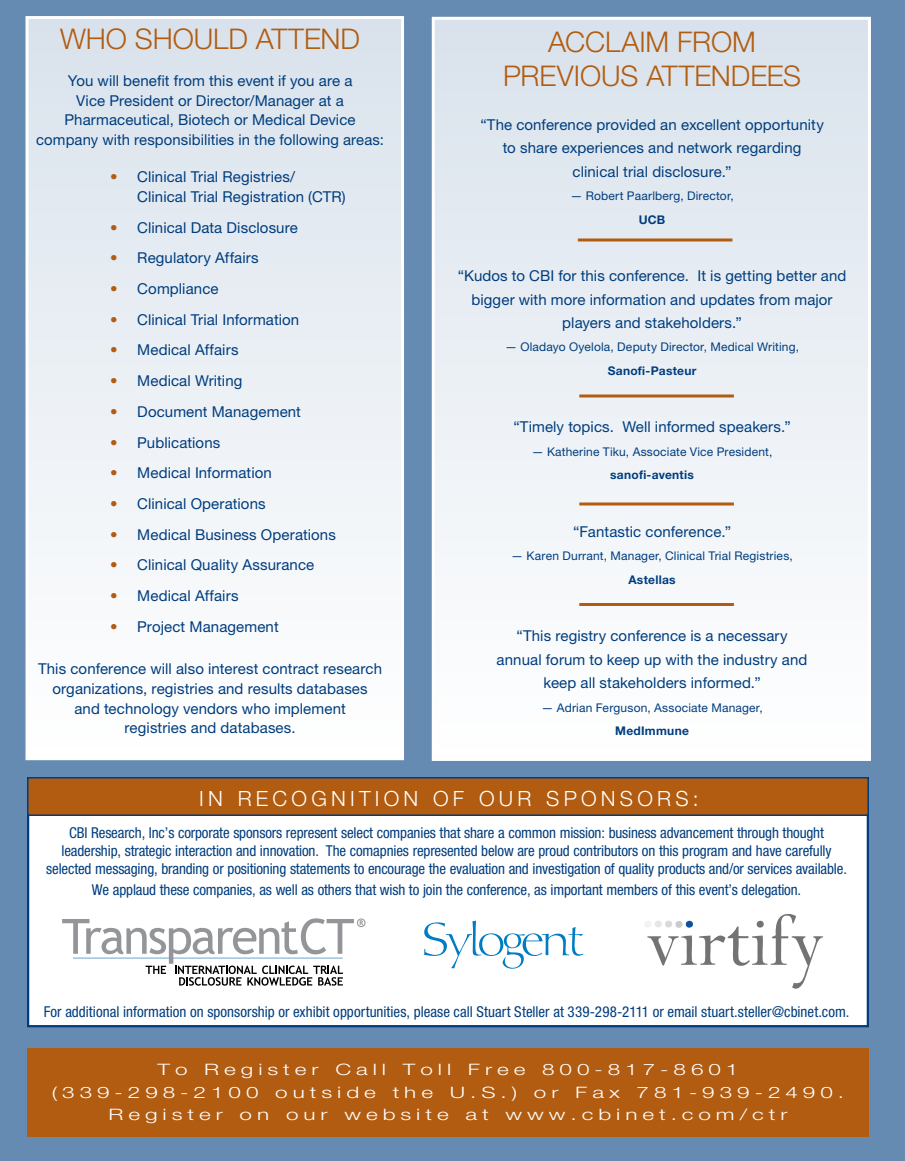
<style>
.page{position:relative;width:905px;height:1161px;background:#fff}
.page>*{position:absolute;margin:0;border:0;box-sizing:border-box;transform-origin:0 0}
.t1{font:300 28.5px "Helvetica Neue LT Std";letter-spacing:-.005em;color:#b15c11}
.t2{font:300 21px "Helvetica Neue LT Std";letter-spacing:.2em;color:#fff}
.t3{font:300 15.75px/22.5px "Helvetica Neue LT Std";letter-spacing:.22em;color:#fff;text-align:center;scale:1.43 1}
.t4{font:15px/20px "Helvetica Neue LT Std";letter-spacing:.005em;color:#003d7e;text-align:center}
.t5{font:condensed 15px/18px "Helvetica Neue LT Std";letter-spacing:-.01em;color:#003d7e;text-align:center}
.t6{font:12px "Helvetica Neue LT Std";letter-spacing:.015em;color:#003d7e}
.t7{font:700 12px "Helvetica Neue LT Std";letter-spacing:.02em;color:#003d7e}
.s1{color:#b15c11}
</style>
<div class="page">
<div style="left:0;top:0;width:904px;height:1161px;background:#668bb2"></div>
<div style="left:27px;top:18px;width:375px;height:741px;background:linear-gradient(to bottom,#d9e2ec,#fff)"></div>
<div style="left:26px;top:16px;width:378px;height:744px;border:3px solid #fff"></div>
<div style="left:433px;top:18px;width:436px;height:741px;background:linear-gradient(to bottom,#d9e2ec,#fff)"></div>
<div style="left:432px;top:17px;width:438px;height:744px;border:3px solid #fff"></div>
<div style="left:28px;top:786px;width:839px;height:240px;background:#fff"></div>
<div style="left:28px;top:778px;width:840px;height:37px;background:#b15c11"></div>
<div style="left:27px;top:777px;width:841px;height:39px;border:2px solid #003d7e"></div>
<svg style="left:62px;top:918px;width:303px;height:68px"></svg>
<div style="left:27px;top:1048px;width:841px;height:89px;background:#b15c11"></div>
<svg style="left:645px;top:914px;width:178px;height:75px"></svg>
<svg style="left:578px;top:238px;width:154px;height:4px"></svg>
<svg style="left:579px;top:394px;width:155px;height:4px"></svg>
<svg style="left:579px;top:502px;width:155px;height:4px"></svg>
<hr style="left:579px;top:603px;width:155px;height:3px;background:#b15c11">
<svg style="left:424px;top:921px;width:159px;height:48px"></svg>
<h1 class="t1" style="left:60px;top:21px;width:298px">Who Should Attend</h1>
<p class="t4" style="left:36px;top:70px;width:349px">You will benefit from this event if you are a<br>Vice President or Director/Manager at a Pharmaceutical, Biotech or Medical Device company with responsibilities in the following areas:</p>
<p class="t4" style="left:137px;top:167px;width:210px;text-align:left;text-indent:-27px"><span class="s1">•</span> Clinical Trial Registries/<br>Clinical Trial Registration (CTR)</p>
<p class="t4" style="left:110px;top:217px;width:189px"><span class="s1">•</span> Clinical Data Disclosure</p>
<p class="t4" style="left:110px;top:248px;width:150px"><span class="s1">•</span> Regulatory Affairs</p>
<p class="t4" style="left:110px;top:279px;width:110px"><span class="s1">•</span> Compliance</p>
<p class="t4" style="left:110px;top:309px;width:190px"><span class="s1">•</span> Clinical Trial Information</p>
<p class="t4" style="left:110px;top:340px;width:130px"><span class="s1">•</span> Medical Affairs</p>
<p class="t4" style="left:110px;top:371px;width:134px"><span class="s1">•</span> Medical Writing</p>
<p class="t4" style="left:110px;top:401px;width:192px"><span class="s1">•</span> Document Management</p>
<p class="t4" style="left:110px;top:432px;width:111px"><span class="s1">•</span> Publications</p>
<p class="t4" style="left:110px;top:463px;width:163px"><span class="s1">•</span> Medical Information</p>
<p class="t4" style="left:110px;top:493px;width:157px"><span class="s1">•</span> Clinical Operations</p>
<p class="t4" style="left:110px;top:524px;width:227px"><span class="s1">•</span> Medical Business Operations</p>
<p class="t4" style="left:110px;top:555px;width:205px"><span class="s1">•</span> Clinical Quality Assurance</p>
<p class="t4" style="left:110px;top:585px;width:130px"><span class="s1">•</span> Medical Affairs</p>
<p class="t4" style="left:110px;top:616px;width:170px"><span class="s1">•</span> Project Management</p>
<p class="t4" style="left:38px;top:658px;width:345px">This conference will also interest contract research organizations, registries and results databases and technology vendors who implement<br>registries and databases.</p>
<h1 class="t1" style="left:548px;top:24px;width:37px">Accla</h1>
<h1 class="t1" style="left:639px;top:24px;width:58px">im from</h1>
<h1 class="t1" style="left:503px;top:58px;width:36px">Prev</h1>
<h1 class="t1" style="left:573px;top:58px;width:175px">ious Attendees</h1>
<p class="t4" style="left:480px;top:113px;width:345px;line-height:23.4px">“The conference provided an excellent opportunity to share experiences and network regarding clinical trial disclosure.”</p>
<p class="t6" style="left:570px;top:189px;width:165px">— Robert Paarlberg, Director,</p>
<p class="t7" style="left:638px;top:212px;width:28px">UCB</p>
<p class="t4" style="left:457px;top:264px;width:390px;line-height:23.4px">“Kudos to CBI for this conference. It is getting better and bigger with more information and updates from major players and stakeholders.”</p>
<p class="t6" style="left:505px;top:340px;width:295px">— Oladayo Oyelola, Deputy Director, Medical Writing,</p>
<p class="t7" style="left:607px;top:363px;width:90px">Sanofi-Pasteur</p>
<p class="t4" style="left:513px;top:417px;width:279px">“Timely topics. Well informed speakers.”</p>
<p class="t6" style="left:531px;top:444px;width:242px">— Katherine Tiku, Associate Vice President,</p>
<p class="t7" style="left:610px;top:468px;width:85px">sanofi-aventis</p>
<p class="t4" style="left:573px;top:521px;width:159px">“Fantastic conference.”</p>
<p class="t6" style="left:511px;top:549px;width:283px">— Karen Durrant, Manager, Clinical Trial Registries,</p>
<p class="t7" style="left:628px;top:572px;width:49px">Astellas</p>
<p class="t4" style="left:496px;top:624px;width:312px;line-height:23.4px">“This registry conference is a necessary annual forum to keep up with the industry and keep all stakeholders informed.”</p>
<p class="t6" style="left:541px;top:700px;width:223px">— Adrian Ferguson, Associate Manager,</p>
<p class="t7" style="left:615px;top:723px;width:75px">MedImmune</p>
<h2 class="t2" style="left:199px;top:785px;width:75px">In Recog</h2>
<h2 class="t2" style="left:331px;top:785px;width:118px">nit ion of</h2>
<h2 class="t2" style="left:479px;top:785px;width:159px">Our Spo nsors</h2>
<h2 class="t2" style="left:692px;top:785px;width:7px">:</h2>
<p class="t5" style="left:46px;top:823px;width:802px">CBI Research, Inc’s corporate sponsors represent select companies that share a common mission: business advancement through thought leadership, strategic interaction and innovation. The comapnies represented below are proud contributors on this program and have carefully selected messaging, branding or positioning statements to encourage the evaluation and investigation of quality products and/or services available.</p>
<p class="t5" style="left:92px;top:880px;width:710px">We applaud these companies, as well as others that wish to join the conference, as important members of this event’s delegation.</p>
<p class="t5" style="left:44px;top:1002px;width:807px">For additional information on sponsorship or exhibit opportunities, please call Stuart Steller at 339-298-2111 or email stuart.steller@cbinet.com.</p>
<p class="t3" style="left:52px;top:1058px;width:555px">To Register Call Toll Free 800-817-8601<br>(339-298-2100 outside the U .S.) or Fax 781-939-2490.<br>Register on our website at www.cbinet.com/ctr</p>
</div>
